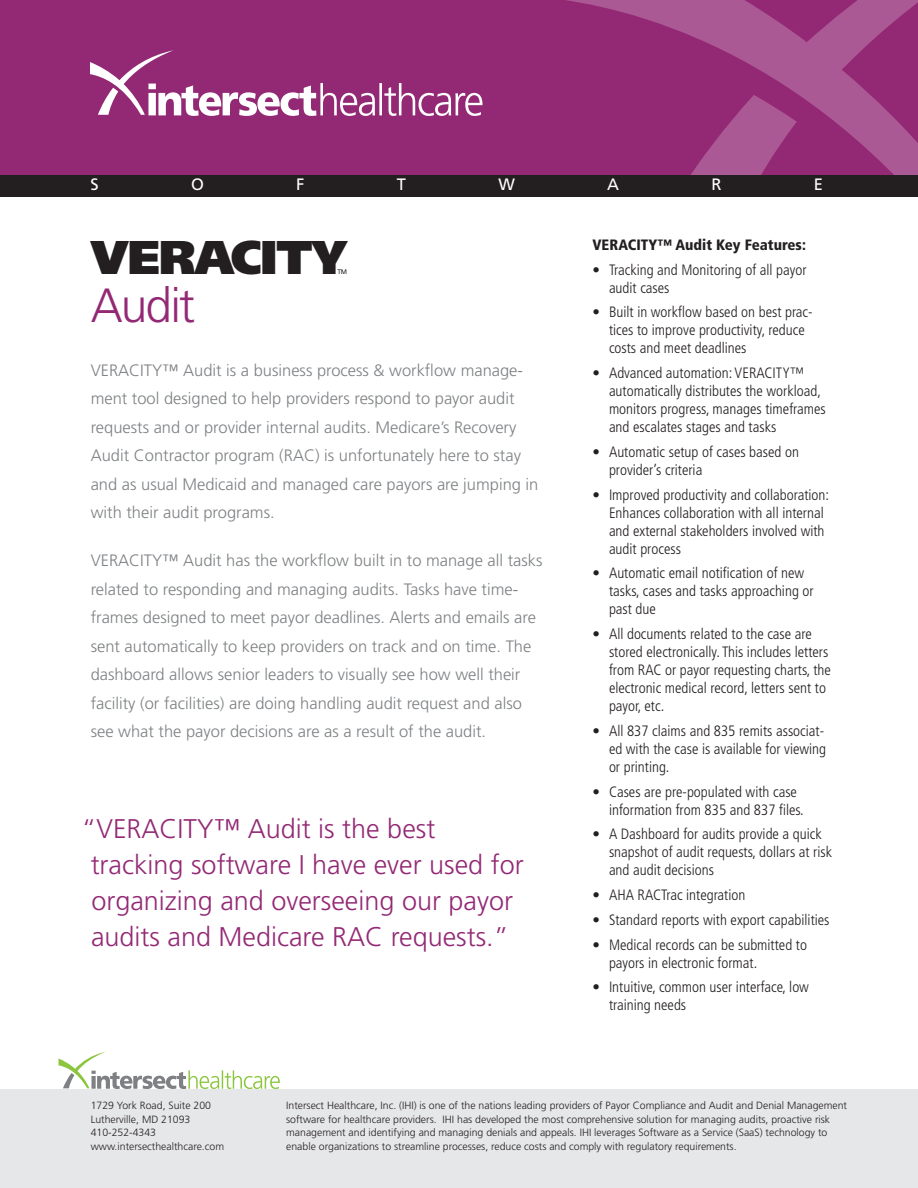
<style>
.page{position:relative;width:918px;height:1188px;background:#fff}
.page>*{position:absolute;margin:0;border:0;box-sizing:border-box;transform-origin:0 0}
.t1{font:300 48px "Frutiger LT Std";letter-spacing:-.04em;color:#932975}
.t2{font:900 47.25px "Frutiger LT Std";letter-spacing:-.025em;color:#231f20}
.t3{font:300 27px/36px "Frutiger LT Std";color:#932975}
.t4{font:300 16.5px/28.5px "Frutiger LT Std";color:#7e8083}
.t5{font:16.5px "Frutiger LT Std";color:#fff}
.t6{font:300 condensed 15px/18px "Frutiger LT Std";color:#231f20}
.t7{font:900 condensed 15px "Frutiger LT Std";color:#231f20}
.t8{font:300 10.5px/13.5px "Frutiger LT Std";color:#231f20}
.t9{font:6.6px "Frutiger LT Std";color:#231f20}
</style>
<div class="page">
<div style="left:0;top:1089px;width:918px;height:99px;background:#e6e7e9"></div>
<div style="left:0;top:0;width:918px;height:176px;background:#932975"></div>
<svg style="left:562px;top:0;width:356px;height:197px"></svg>
<svg style="left:90px;top:50px;width:392px;height:66px"></svg>
<svg style="left:59px;top:1052px;width:221px;height:37px"></svg>
<div style="left:0;top:175px;width:918px;height:21px;background:#231f20"></div>
<p class="t5" style="left:90px;top:175px;width:10px">S</p>
<p class="t5" style="left:191px;top:175px;width:14px">O</p>
<p class="t5" style="left:296px;top:175px;width:10px">F</p>
<p class="t5" style="left:397px;top:175px;width:11px">T</p>
<p class="t5" style="left:498px;top:175px;width:18px">W</p>
<p class="t5" style="left:607px;top:175px;width:13px">A</p>
<p class="t5" style="left:711px;top:175px;width:12px">R</p>
<p class="t5" style="left:814px;top:175px;width:11px">E</p>
<p class="t2" style="left:91px;top:229px;width:258px">VERACITY</p>
<p class="t9" style="left:337px;top:268px;width:11px">TM</p>
<p class="t1" style="left:91px;top:278px;width:106px">Audit</p>
<p class="t4" style="left:91px;top:356px;width:449px">VERACITY™ Audit is a business process &amp; workflow manage&shy;ment tool designed to help providers respond to payor audit requests and or provider internal audits. Medicare’s Recovery Audit Contractor program (RAC) is unfortunately here to stay and as usual Medicaid and managed care payors are jumping in with their audit programs.</p>
<p class="t4" style="left:91px;top:547px;width:453px">VERACITY™ Audit has the workflow built in to manage all tasks related to responding and managing audits. Tasks have time&shy;frames designed to meet payor deadlines. Alerts and emails are sent automatically to keep providers on track and on time. The dashboard allows senior leaders to visually see how well their facility (or facilities) are doing handling audit request and also see what the payor decisions are as a result of the audit.</p>
<p class="t3" style="left:91px;top:811px;width:435px;text-indent:-9px">“VERACITY™ Audit is the best tracking software I have ever used for organizing and overseeing our payor audits and Medicare RAC requests.”</p>
<p class="t7" style="left:592px;top:236px;width:215px">VERACITY™ Audit Key Features:</p>
<p class="t6" style="left:609px;top:261px;width:199px;text-indent:-16px">• Tracking and Monitoring of all payor audit cases</p>
<p class="t6" style="left:609px;top:303px;width:205px;text-indent:-16px">• Built in workflow based on best prac&shy;tices to improve productivity, reduce costs and meet deadlines</p>
<p class="t6" style="left:609px;top:364px;width:218px;text-indent:-16px">• Advanced automation: VERACITY™ automatically distributes the workload, monitors progress, manages timeframes and escalates stages and tasks</p>
<p class="t6" style="left:609px;top:443px;width:192px;text-indent:-16px">• Automatic setup of cases based on provider’s criteria</p>
<p class="t6" style="left:609px;top:486px;width:222px;text-indent:-16px">• Improved productivity and collaboration:<br>Enhances collaboration with all internal and external stakeholders involved with audit process</p>
<p class="t6" style="left:609px;top:564px;width:206px;text-indent:-16px">• Automatic email notification of new tasks, cases and tasks approaching or past due</p>
<p class="t6" style="left:609px;top:625px;width:223px;text-indent:-16px">• All documents related to the case are stored electronically. This includes letters from RAC or payor requesting charts, the electronic medical record, letters sent to payor, etc.</p>
<p class="t6" style="left:609px;top:722px;width:219px;text-indent:-16px">• All 837 claims and 835 remits associat&shy;ed with the case is available for viewing or printing.</p>
<p class="t6" style="left:609px;top:783px;width:196px;text-indent:-16px">• Cases are pre-populated with case information from 835 and 837 files.</p>
<p class="t6" style="left:609px;top:825px;width:225px;text-indent:-16px">• A Dashboard for audits provide a quick snapshot of audit requests, dollars at risk and audit decisions</p>
<p class="t6" style="left:592px;top:886px;width:154px">• AHA RACTrac integration</p>
<p class="t6" style="left:592px;top:911px;width:239px">• Standard reports with export capabilities</p>
<p class="t6" style="left:609px;top:936px;width:200px;text-indent:-16px">• Medical records can be submitted to payors in electronic format.</p>
<p class="t6" style="left:609px;top:978px;width:202px;text-indent:-16px">• Intuitive, common user interface, low training needs</p>
<p class="t8" style="left:91px;top:1099px;width:122px">1729 York Road, Suite 200</p>
<p class="t8" style="left:91px;top:1112px;width:101px">Lutherville, MD 21093</p>
<p class="t8" style="left:91px;top:1126px;width:67px">410-252-4343</p>
<p class="t8" style="left:91px;top:1139px;width:135px">www.intersecthealthcare.com</p>
<p class="t8" style="left:286px;top:1099px;width:562px">Intersect Healthcare, Inc. (IHI) is one of the nations leading providers of Payor Compliance and Audit and Denial Management software for healthcare providers. IHI has developed the most comprehensive solution for managing audits, proactive risk management and identifying and managing denials and appeals. IHI leverages Software as a Service (SaaS) technology to enable organizations to streamline processes, reduce costs and comply with regulatory requirements.</p>
</div>
